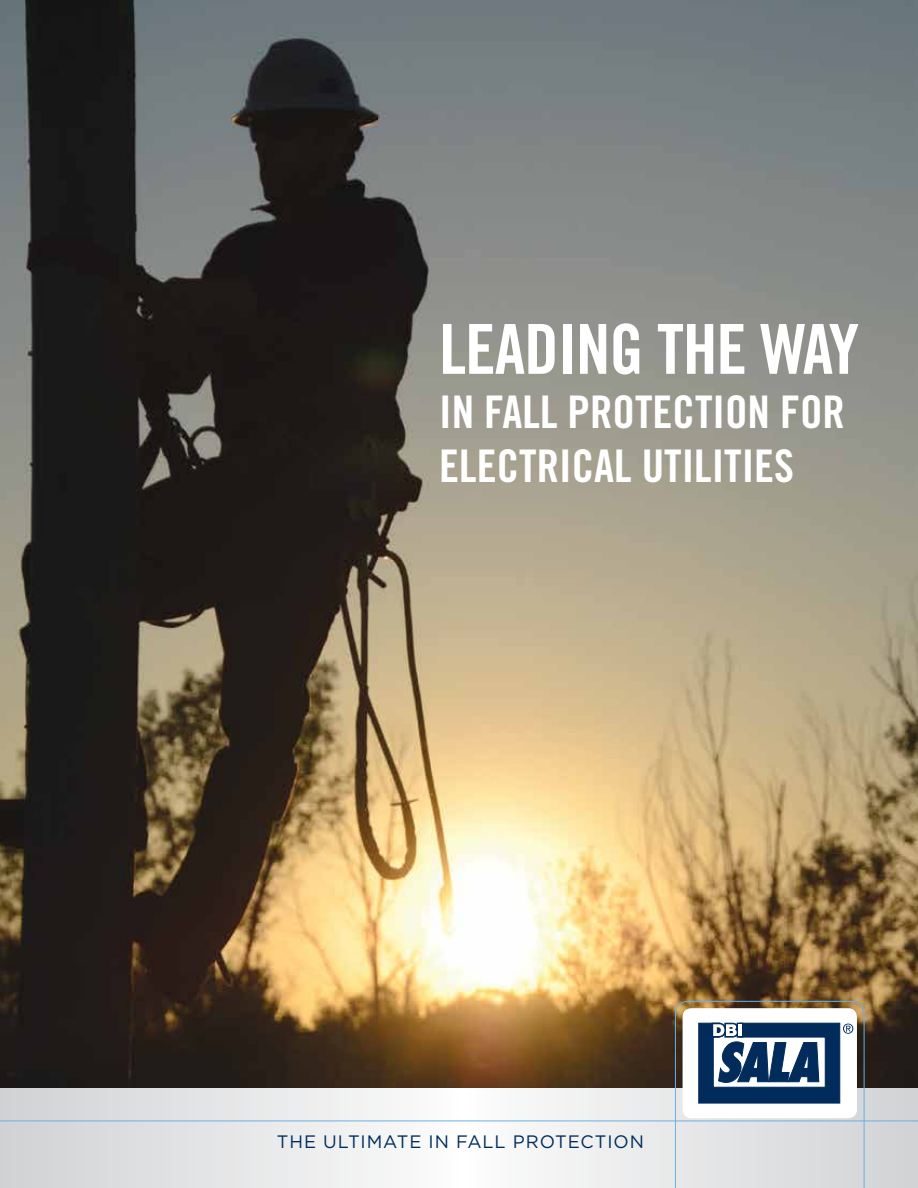
<style>
.page{position:relative;width:918px;height:1188px;background:#fff}
.page>*{position:absolute;margin:0;border:0;box-sizing:border-box;transform-origin:0 0}
.t1{font:69px "Trade Gothic LT Std Bd Cn 20";letter-spacing:-.015em;color:#fff}
.t2{font:45px/54px "Trade Gothic LT Std Bd Cn 20";color:#fff}
.t3{font:18px "Gotham";letter-spacing:.05em;color:#002b5a}
</style>
<div class="page">
<img style="left:0;top:0;width:918px;height:1089px">
<svg style="left:0;top:1089px;width:918px;height:99px"></svg>
<hr style="left:0;top:1121px;width:918px;height:1px;background:#6bb0e1">
<svg style="left:675px;top:1001px;width:189px;height:187px"></svg>
<h1 class="t1" style="left:439px;top:307px;width:421px">LEADING THE WAY</h1>
<p class="t2" style="left:439px;top:384px;width:407px">IN FALL PROTECTION FOR<br>ELECTRICAL UTILITIES</p>
<p class="t3" style="left:277px;top:1130px;width:369px">THE ULTIMATE IN FALL PROTECTION</p>
</div>
